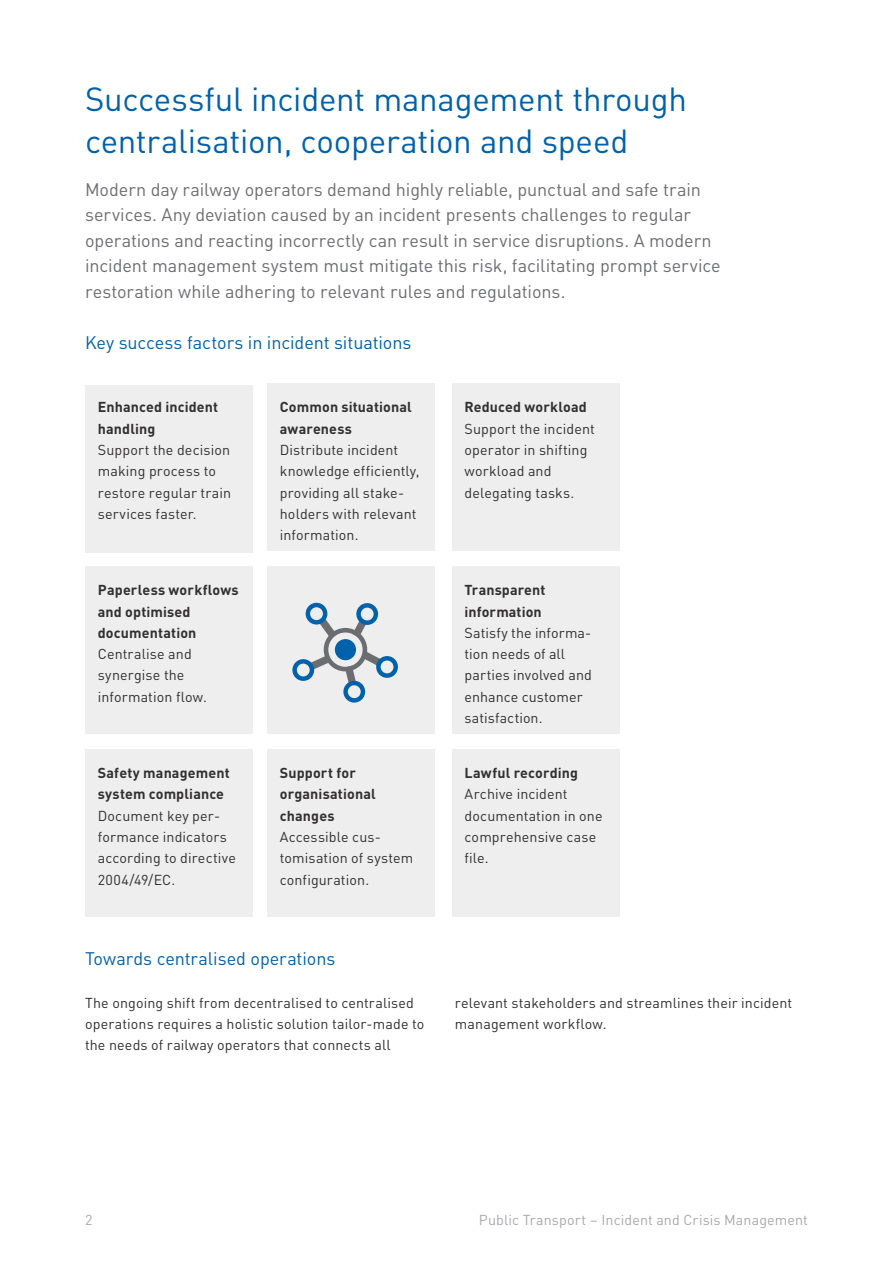
<style>
.page{position:relative;width:893px;height:1263px;background:#fff}
.page>*{position:absolute;margin:0;border:0;box-sizing:border-box;transform-origin:0 0}
.t1{font:33px/42.5px "DINOT";letter-spacing:-.01em;color:#0161aa}
.t2{font:18px/25.5px "DINOT";letter-spacing:-.005em;color:#6c6d70}
.t3{font:18px "DINOT";letter-spacing:-.005em;color:#0161aa}
.t4{font:14.25px/21.3px "DINOT";letter-spacing:.01em;color:#312f30}
.t5{font:700 14.25px/21.3px "DINOT";letter-spacing:.01em;color:#312f30}
.t6{font:14.25px "DINOT";letter-spacing:.01em;color:#a8a9ad}
</style>
<div class="page">
<div style="left:267px;top:383px;width:168px;height:168px;background:#eeeeef"></div>
<div style="left:267px;top:749px;width:168px;height:168px;background:#eeeeef"></div>
<div style="left:452px;top:566px;width:168px;height:168px;background:#eeeeef"></div>
<div style="left:452px;top:383px;width:168px;height:168px;background:#eeeeef"></div>
<div style="left:452px;top:749px;width:168px;height:168px;background:#eeeeef"></div>
<div style="left:85px;top:749px;width:168px;height:168px;background:#eeeeef"></div>
<div style="left:85px;top:566px;width:168px;height:168px;background:#eeeeef"></div>
<div style="left:85px;top:385px;width:168px;height:168px;background:#eeeeef"></div>
<div style="left:267px;top:566px;width:168px;height:168px;background:#eeeeef"></div>
<svg style="left:292px;top:603px;width:106px;height:99px"></svg>
<h1 class="t1" style="left:85px;top:75px;width:603px">Successful incident management through centralisation, cooperation and speed</h1>
<p class="t2" style="left:85px;top:175px;width:637px">Modern day railway operators demand highly reliable, punctual and safe train services. Any deviation caused by an incident presents challenges to regular operations and reacting incorrectly can result in service disruptions. A modern incident management system must mitigate this risk, facilitating prompt service restoration while adhering to relevant rules and regulations.</p>
<p class="t3" style="left:85px;top:328px;width:328px">Key success factors in incident situations</p>
<p class="t5" style="left:98px;top:396px;width:122px">Enhanced incident handling</p>
<p class="t4" style="left:98px;top:438px;width:135px">Support the decision making process to restore regular train services faster.</p>
<p class="t5" style="left:98px;top:579px;width:142px">Paperless workflows and optimised documentation</p>
<p class="t4" style="left:98px;top:642px;width:111px">Centralise and synergise the information flow.</p>
<p class="t5" style="left:98px;top:761px;width:133px">Safety management system compliance</p>
<p class="t4" style="left:98px;top:804px;width:140px">Document key per&shy;formance indicators according to directive<br>2004/49/EC.</p>
<p class="t5" style="left:280px;top:396px;width:134px">Common situational awareness</p>
<p class="t4" style="left:280px;top:438px;width:141px">Distribute incident knowledge efficiently, providing all stake&shy;holders with relevant information.</p>
<p class="t5" style="left:280px;top:761px;width:97px">Support for organisational changes</p>
<p class="t4" style="left:280px;top:825px;width:135px">Accessible cus&shy;tomisation of system configuration.</p>
<p class="t3" style="left:85px;top:945px;width:252px">Towards centralised operations</p>
<p class="t5" style="left:465px;top:396px;width:124px">Reduced workload</p>
<p class="t4" style="left:465px;top:417px;width:132px">Support the incident operator in shifting workload and delegating tasks.</p>
<p class="t5" style="left:465px;top:579px;width:82px">Transparent information</p>
<p class="t4" style="left:465px;top:621px;width:129px">Satisfy the informa&shy;tion needs of all parties involved and enhance customer satisfaction.</p>
<p class="t5" style="left:465px;top:761px;width:115px">Lawful recording</p>
<p class="t4" style="left:465px;top:783px;width:140px">Archive incident documentation in one comprehensive case file.</p>
<p class="t4" style="left:85px;top:991px;width:341px">The ongoing shift from decentralised to centralised operations requires a holistic solution tailor-made to the needs of railway operators that connects all</p>
<p class="t4" style="left:455px;top:991px;width:339px">relevant stakeholders and streamlines their incident management workflow.</p>
<p class="t6" style="left:85px;top:1209px;width:9px">2</p>
<p class="t6" style="left:479px;top:1209px;width:331px">Public Transport – Incident and Crisis Management</p>
</div>
